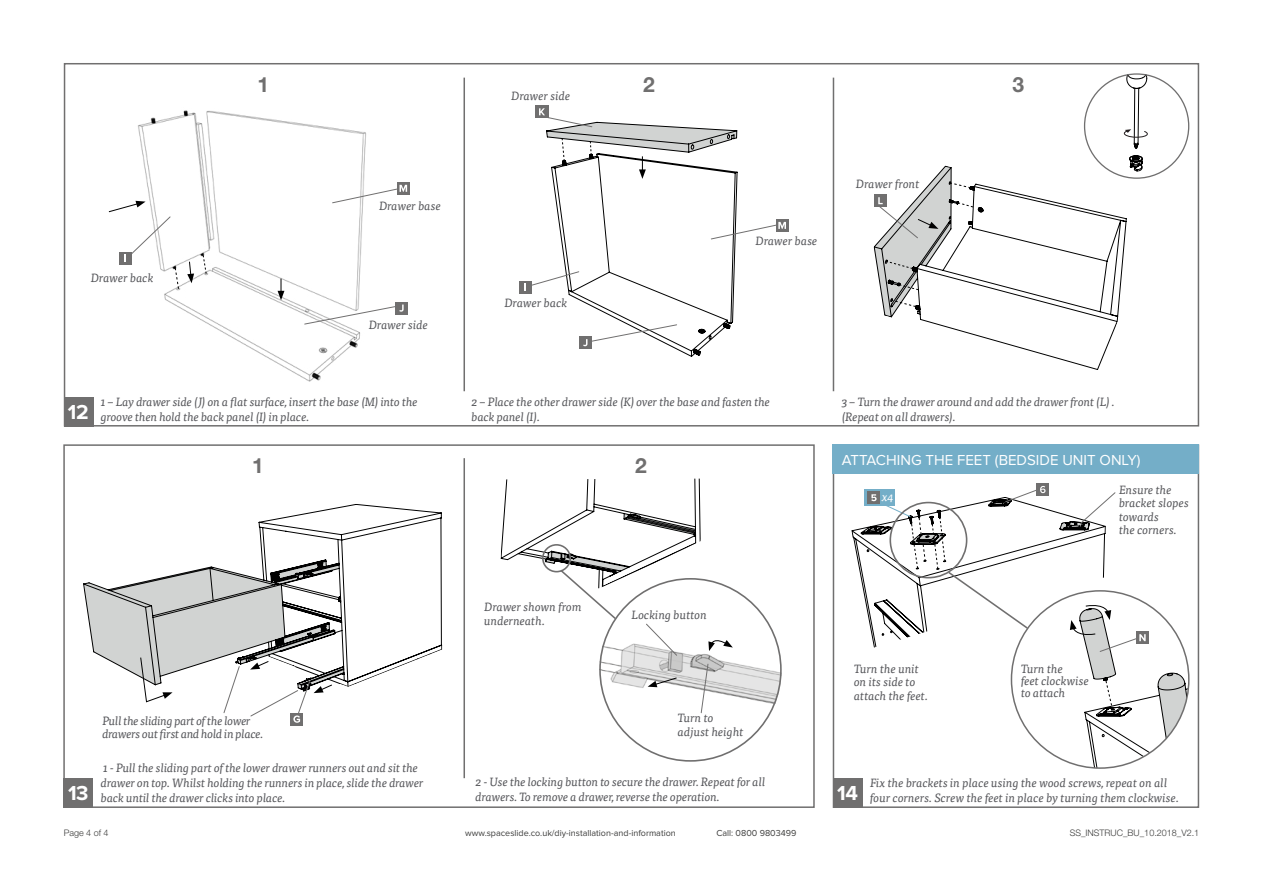
<style>
.page{position:relative;width:1263px;height:893px;background:#fff}
.page>*{position:absolute;margin:0;border:0;box-sizing:border-box;transform-origin:0 0}
.t1{font:700 21px "Proxima Nova";color:#fff}
.t2{font:700 21px "Helvetica Neue LT Std";color:#706f6f}
.t3{font:15px "Proxima Nova";color:#fff}
.t4{font:italic 12px/13.5px "Tisa Pro";letter-spacing:-.01em;color:#55565a}
.t5{font:italic 12px "Tisa Pro";color:#fff}
.t6{font:9px "Proxima Nova";color:#3c3c3b}
.t7{font:300 9px "Helvetica Neue LT Std";color:#3c3c3b}
</style>
<div class="page">
<div style="left:63px;top:444px;width:752px;height:364px;border:2px solid #706f6f"></div>
<svg style="left:890px;top:166px;width:236px;height:204px"></svg>
<div style="left:64px;top:63px;width:1135px;height:364px;border:2px solid #706f6f"></div>
<img style="left:119px;top:110px;width:247px;height:272px">
<div style="left:535px;top:106px;width:12px;height:12px;background:#706f6f"></div>
<hr style="left:463px;top:78px;width:2px;height:313px;background:#706f6f">
<hr style="left:833px;top:78px;width:1px;height:313px;background:#706f6f">
<div style="left:397px;top:183px;width:12px;height:12px;background:#706f6f"></div>
<svg style="left:278px;top:279px;width:6px;height:21px"></svg>
<svg style="left:187px;top:261px;width:7px;height:22px"></svg>
<div style="left:64px;top:397px;width:30px;height:30px;background:#706f6f"></div>
<div style="left:1084px;top:74px;width:105px;height:104px;background:#fff;border-radius:50%"></div>
<svg style="left:1122px;top:74px;width:30px;height:75px"></svg>
<svg style="left:1129px;top:156px;width:13px;height:16px"></svg>
<svg style="left:175px;top:268px;width:4px;height:21px"></svg>
<svg style="left:203px;top:255px;width:3px;height:19px"></svg>
<div style="left:63px;top:778px;width:30px;height:30px;background:#706f6f"></div>
<svg style="left:83px;top:504px;width:359px;height:183px"></svg>
<div style="left:119px;top:252px;width:12px;height:12px;background:#706f6f"></div>
<svg style="left:108px;top:201px;width:63px;height:61px"></svg>
<div style="left:519px;top:281px;width:12px;height:12px;background:#706f6f"></div>
<svg style="left:397px;top:182px;width:12px;height:10px"></svg>
<svg style="left:332px;top:185px;width:75px;height:19px"></svg>
<div style="left:776px;top:219px;width:12px;height:12px;background:#706f6f"></div>
<div style="left:395px;top:302px;width:12px;height:12px;background:#706f6f"></div>
<svg style="left:304px;top:305px;width:100px;height:20px"></svg>
<div style="left:536px;top:106px;width:12px;height:12px;background:#706f6f"></div>
<svg style="left:523px;top:108px;width:263px;height:249px"></svg>
<svg style="left:874px;top:166px;width:99px;height:151px"></svg>
<img style="left:599px;top:588px;width:181px;height:174px">
<svg style="left:648px;top:677px;width:29px;height:10px"></svg>
<svg style="left:501px;top:479px;width:232px;height:177px"></svg>
<svg style="left:700px;top:663px;width:9px;height:51px"></svg>
<div style="left:291px;top:713px;width:12px;height:12px;background:#706f6f"></div>
<hr style="left:463px;top:458px;width:2px;height:320px;background:#706f6f">
<svg style="left:84px;top:560px;width:260px;height:163px"></svg>
<div style="left:833px;top:444px;width:366px;height:364px;border:2px solid #706f6f"></div>
<div style="left:833px;top:444px;width:366px;height:30px;background:#74aec8"></div>
<div style="left:833px;top:778px;width:29px;height:30px;background:#706f6f"></div>
<div style="left:1037px;top:483px;width:12px;height:12px;background:#706f6f"></div>
<svg style="left:851px;top:486px;width:338px;height:282px"></svg>
<h1 class="t2" style="left:258px;top:72px;width:13px">1</h1>
<h1 class="t2" style="left:643px;top:72px;width:13px">2</h1>
<h1 class="t2" style="left:1012px;top:72px;width:13px">3</h1>
<p class="t4" style="left:511px;top:88px;width:61px">Drawer side</p>
<p class="t4" style="left:91px;top:271px;width:64px">Drawer back</p>
<p class="t4" style="left:379px;top:198px;width:64px">Drawer base</p>
<p class="t4" style="left:369px;top:317px;width:61px">Drawer side</p>
<p class="t4" style="left:504px;top:296px;width:64px">Drawer back</p>
<p class="t4" style="left:755px;top:234px;width:64px">Drawer base</p>
<p class="t4" style="left:856px;top:176px;width:65px">Drawer front</p>
<p class="t4" style="left:101px;top:393px;width:318px;line-height:15px">1 – Lay drawer side (J) on a flat surface, insert the base (M) into the groove then hold the back panel (I) in place.</p>
<p class="t4" style="left:472px;top:393px;width:300px;line-height:15px">2 – Place the other drawer side (K) over the base and fasten the back panel (I).</p>
<p class="t4" style="left:842px;top:394px;width:274px">3 – Turn the drawer around and add the drawer front (L) .</p>
<h1 class="t1" style="left:68px;top:396px;width:22px">12</h1>
<p class="t4" style="left:842px;top:409px;width:115px">(Repeat on all drawers).</p>
<h1 class="t2" style="left:252px;top:453px;width:13px">1</h1>
<h1 class="t2" style="left:635px;top:453px;width:13px">2</h1>
<h1 class="t1" style="left:68px;top:777px;width:22px">13</h1>
<p class="t4" style="left:102px;top:713px;width:162px">Pull the sliding part of the lower drawers out first and hold in place.</p>
<p class="t4" style="left:101px;top:760px;width:324px;line-height:15px">1 - Pull the sliding part of the lower drawer runners out and sit the drawer on top. Whilst holding the runners in place, slide the drawer back until the drawer clicks into place.</p>
<p class="t4" style="left:484px;top:599px;width:99px;line-height:14.4px">Drawer shown from underneath.</p>
<p class="t4" style="left:632px;top:608px;width:77px">Locking button</p>
<p class="t4" style="left:678px;top:709px;width:67px;line-height:14.4px">Turn to adjust height</p>
<p class="t4" style="left:476px;top:773px;width:291px;line-height:15px">2 - Use the locking button to secure the drawer. Repeat for all drawers. To remove a drawer, reverse the operation.</p>
<p class="t3" style="left:842px;top:451px;width:300px">ATTACHING THE FEET (BEDSIDE UNIT ONLY)</p>
<p class="t5" style="left:882px;top:488px;width:14px">x4</p>
<p class="t4" style="left:854px;top:661px;width:75px">Turn the unit on its side to attach the feet.</p>
<p class="t4" style="left:1119px;top:482px;width:72px">Ensure the bracket slopes towards<br>the corners.</p>
<p class="t4" style="left:1021px;top:662px;width:69px;line-height:12px">Turn the<br>feet clockwise to attach</p>
<h1 class="t1" style="left:837px;top:777px;width:22px">14</h1>
<p class="t4" style="left:870px;top:775px;width:310px;line-height:14.4px">Fix the brackets in place using the wood screws, repeat on all four corners. Screw the feet in place by turning them clockwise.</p>
<p class="t7" style="left:64px;top:827px;width:46px">Page 4 of 4</p>
<p class="t6" style="left:465px;top:828px;width:212px">www.spaceslide.co.uk/diy-installation-and-information</p>
<p class="t6" style="left:716px;top:828px;width:82px">Call: 0800 9803499</p>
<p class="t7" style="left:1070px;top:827px;width:131px">SS_INSTRUC_BU_10.2018_V2.1</p>
</div>
